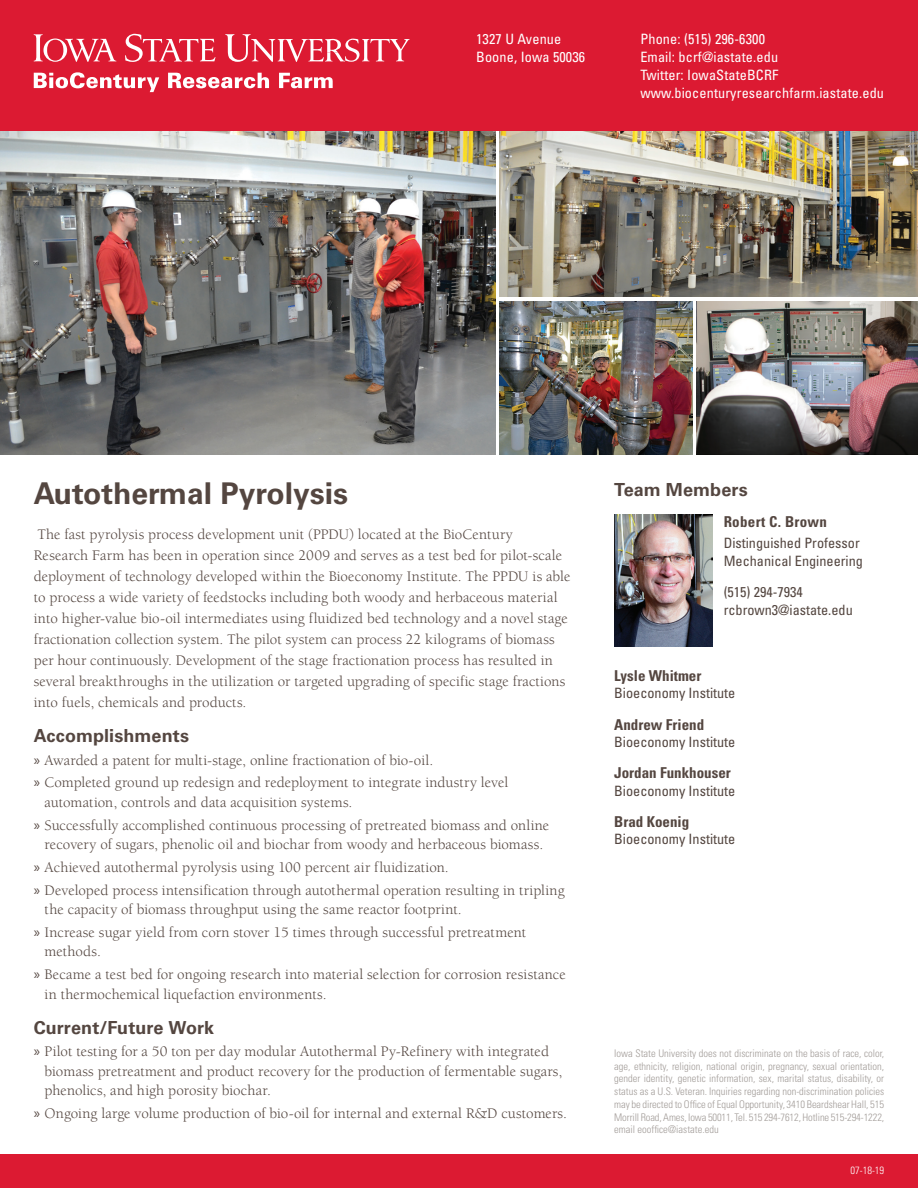
<style>
.page{position:relative;width:918px;height:1188px;background:#fff}
.page>*{position:absolute;margin:0;border:0;box-sizing:border-box;transform-origin:0 0}
.t1{font:700 30px "Univers LT Std";color:#544640}
.SubHead{font:700 18px "Univers LT Std";letter-spacing:.005em;color:#544640}
.Body{font:15px/21px "Berkeley Std";letter-spacing:.005em;color:#544640}
.TeamMember_Name{font:700 condensed 15px "Univers LT Std";color:#544640}
.TeamLeader{font:700 condensed 15px "Univers LT Std";letter-spacing:.02em;color:#544640}
.t2{font:condensed 14.25px/18px "Univers LT Std";letter-spacing:.01em;color:#fff}
.TeamMember_Departmen{font:condensed 14.25px "Univers LT Std";color:#544640}
.TeamLeader_Title_Dep{font:condensed 14.25px/18px "Univers LT Std";color:#544640}
.TeamLeader_Contact{font:condensed 14.25px "Univers LT Std";color:#544640}
.t3{font:300 condensed 10.5px/12.8px "Univers LT Std";letter-spacing:-.01em;color:#a39d99;text-align:justify}
.t4{font:300 condensed 10.5px "Univers LT Std";color:#fff}
.s1{font-family:"Myriad Pro"}
</style>
<div class="page">
<img style="left:614px;top:514px;width:99px;height:132px">
<img style="left:0;top:131px;width:495px;height:324px">
<img style="left:500px;top:131px;width:418px;height:166px">
<img style="left:500px;top:301px;width:193px;height:154px">
<img style="left:697px;top:301px;width:221px;height:154px">
<div style="left:0;top:0;width:918px;height:131px;background:#dc1a32"></div>
<div style="left:0;top:1154px;width:918px;height:34px;background:#dc1a32"></div>
<svg style="left:34px;top:34px;width:82px;height:28px"></svg>
<svg style="left:125px;top:34px;width:91px;height:28px"></svg>
<svg style="left:225px;top:34px;width:185px;height:28px"></svg>
<svg style="left:34px;top:72px;width:125px;height:20px"></svg>
<svg style="left:168px;top:73px;width:101px;height:15px"></svg>
<svg style="left:279px;top:73px;width:54px;height:15px"></svg>
<p class="t2" style="left:476px;top:30px;width:111px">1327 U Avenue<br>Boone, Iowa 50036</p>
<p class="t2" style="left:640px;top:30px;width:245px">Phone: (515) 296-6300<br>Email: bcrf@iastate.edu<br>Twitter: IowaStateBCRF www.biocenturyresearchfarm.iastate.edu</p>
<p class="t1" style="left:34px;top:476px;width:316px">Autothermal Pyrolysis</p>
<p class="Body" style="left:34px;top:524px;width:538px">The fast pyrolysis process development unit (PPDU) located at the BioCentury<br>Research Farm has been in operation since 2009 and serves as a test bed for pilot-scale deployment of technology developed within the Bioeconomy Institute. The PPDU is able to process a wide variety of feedstocks including both woody and herbaceous material into higher-value bio-oil intermediates using fluidized bed technology and a novel stage fractionation collection system. The pilot system can process 22 kilograms of biomass per hour continuously. Development of the stage fractionation process has resulted in several breakthroughs in the utilization or targeted upgrading of specific stage fractions into fuels, chemicals and products.</p>
<p class="SubHead" style="left:34px;top:725px;width:157px">Accomplishments</p>
<p class="Body" style="left:34px;top:750px;width:401px"><span class="s1">»</span> Awarded a patent for multi-stage, online fractionation of bio-oil.</p>
<p class="Body" style="left:45px;top:773px;width:465px;line-height:19.5px;text-indent:-11px"><span class="s1">»</span> Completed ground up redesign and redeployment to integrate industry level automation, controls and data acquisition systems.</p>
<p class="Body" style="left:34px;top:815px;width:517px;line-height:19.5px;text-align:center"><span class="s1">»</span> Successfully accomplished continuous processing of pretreated biomass and online recovery of sugars, phenolic oil and biochar from woody and herbaceous biomass.</p>
<p class="Body" style="left:34px;top:857px;width:417px"><span class="s1">»</span> Achieved autothermal pyrolysis using 100 percent air fluidization.</p>
<p class="Body" style="left:45px;top:880px;width:522px;line-height:19.5px;text-indent:-11px"><span class="s1">»</span> Developed process intensification through autothermal operation resulting in tripling the capacity of biomass throughput using the same reactor footprint.</p>
<p class="Body" style="left:45px;top:923px;width:483px;line-height:19.5px;text-indent:-11px"><span class="s1">»</span> Increase sugar yield from corn stover 15 times through successful pretreatment methods.</p>
<p class="Body" style="left:45px;top:965px;width:523px;line-height:19.5px;text-indent:-11px"><span class="s1">»</span> Became a test bed for ongoing research into material selection for corrosion resistance in thermochemical liquefaction environments.</p>
<p class="SubHead" style="left:34px;top:1017px;width:182px">Current/Future Work</p>
<p class="Body" style="left:45px;top:1042px;width:519px;line-height:19.5px;text-indent:-11px"><span class="s1">»</span> Pilot testing for a 50 ton per day modular Autothermal Py-Refinery with integrated biomass pretreatment and product recovery for the production of fermentable sugars, phenolics, and high porosity biochar.</p>
<p class="Body" style="left:34px;top:1103px;width:535px"><span class="s1">»</span> Ongoing large volume production of bio-oil for internal and external R&amp;D customers.</p>
<p class="SubHead" style="left:614px;top:479px;width:135px">Team Members</p>
<p class="TeamLeader" style="left:724px;top:512px;width:105px">Robert C. Brown</p>
<p class="TeamLeader_Title_Dep" style="left:724px;top:534px;width:141px">Distinguished Professor<br>Mechanical Engineering</p>
<p class="TeamLeader_Contact" style="left:724px;top:583px;width:81px">(515) 294-7934</p>
<p class="TeamLeader_Contact" style="left:724px;top:601px;width:131px">rcbrown3@iastate.edu</p>
<p class="TeamMember_Name" style="left:614px;top:667px;width:89px">Lysle Whitmer</p>
<p class="TeamMember_Departmen" style="left:614px;top:684px;width:123px">Bioeconomy Institute</p>
<p class="TeamMember_Name" style="left:614px;top:715px;width:91px">Andrew Friend</p>
<p class="TeamMember_Departmen" style="left:614px;top:733px;width:123px">Bioeconomy Institute</p>
<p class="TeamMember_Name" style="left:614px;top:764px;width:118px">Jordan Funkhouser</p>
<p class="TeamMember_Departmen" style="left:614px;top:781px;width:123px">Bioeconomy Institute</p>
<p class="TeamMember_Name" style="left:614px;top:813px;width:76px">Brad Koenig</p>
<p class="TeamMember_Departmen" style="left:614px;top:830px;width:123px">Bioeconomy Institute</p>
<p class="t3" style="left:614px;top:1047px;width:272px">Iowa State University does not discriminate on the basis of race, color, age, ethnicity, religion, national origin, pregnancy, sexual orientation, gender identity, genetic information, sex, marital status, disability, or status as a U.S. Veteran. Inquiries regarding non-discrimination policies may be directed to Office of Equal Opportunity, 3410 Beardshear Hall, 515<br>Morrill Road, Ames, Iowa 50011, Tel. 515 294-7612, Hotline 515-294-1222, email eooffice@iastate.edu</p>
<p class="t4" style="left:850px;top:1164px;width:35px">07-18-19</p>
</div>
